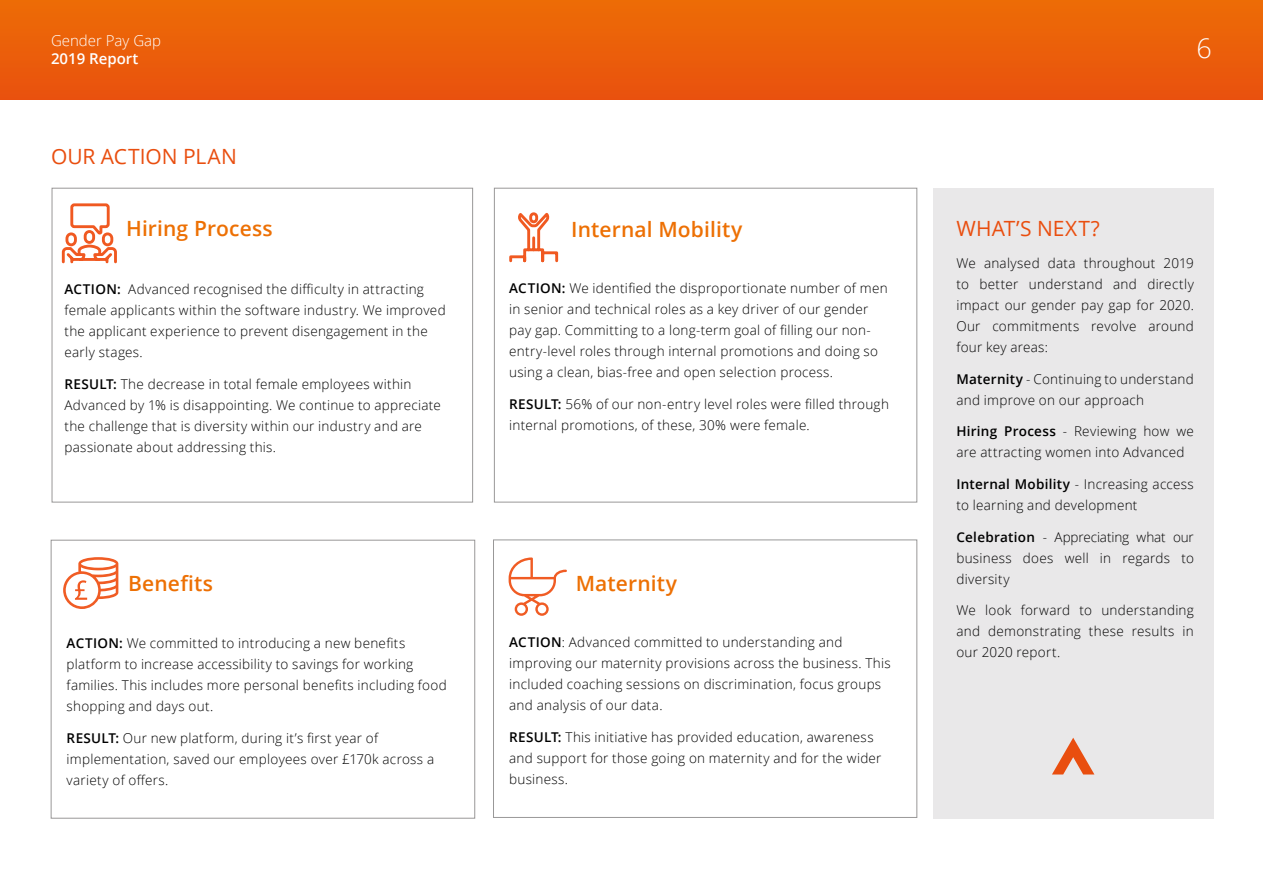
<style>
.page{position:relative;width:1263px;height:893px;background:#fff}
.page>*{position:absolute;margin:0;border:0;box-sizing:border-box;transform-origin:0 0}
.t1{font:300 27px "Open Sans";color:#fff}
.t2{font:600 21px "Open Sans";letter-spacing:.005em;color:#ed7004}
.t3{font:21px "Open Sans";color:#e94e0f}
.t4{font:300 15px "Open Sans";color:#fff}
.t5{font:600 15px "Open Sans";color:#fff}
.t6{font:300 13.5px/21px "Open Sans";letter-spacing:.02em;color:#000}
.s1{font-weight:600}
</style>
<div class="page">
<svg style="left:0;top:0;width:1263px;height:100px;background:#ea5e0a"></svg>
<div style="left:933px;top:188px;width:280px;height:631px;background:#e9e8e9"></div>
<svg style="left:61px;top:203px;width:56px;height:61px"></svg>
<svg style="left:63px;top:557px;width:55px;height:52px"></svg>
<svg style="left:509px;top:212px;width:50px;height:51px"></svg>
<div style="left:493px;top:539px;width:424px;height:279px;border:1px solid #999898"></div>
<div style="left:51px;top:540px;width:424px;height:279px;border:1px solid #999898"></div>
<div style="left:494px;top:188px;width:423px;height:314px;border:1px solid #999898"></div>
<div style="left:52px;top:188px;width:421px;height:314px;border:1px solid #999898"></div>
<svg style="left:1052px;top:738px;width:42px;height:36px"></svg>
<svg style="left:509px;top:557px;width:58px;height:59px"></svg>
<p class="t4" style="left:51px;top:30px;width:112px">Gender Pay Gap</p>
<p class="t5" style="left:51px;top:48px;width:89px">2019 Report</p>
<h2 class="t3" style="left:51px;top:142px;width:187px">OUR ACTION PLAN</h2>
<h2 class="t2" style="left:126px;top:214px;width:148px">Hiring Process</h2>
<h2 class="t2" style="left:571px;top:215px;width:173px">Internal Mobility</h2>
<p class="t6" style="left:64px;top:278px;width:383px"><span class="s1">ACTION:</span> Advanced recognised the difficulty in attracting female applicants within the software industry. We improved the applicant experience to prevent disengagement in the early stages.</p>
<p class="t6" style="left:64px;top:373px;width:378px"><span class="s1">RESULT:</span> The decrease in total female employees within Advanced by 1% is disappointing. We continue to appreciate the challenge that is diversity within our industry and are passionate about addressing this.</p>
<p class="t6" style="left:509px;top:277px;width:380px"><span class="s1">ACTION:</span> We identified the disproportionate number of men in senior and technical roles as a key driver of our gender pay gap. Committing to a long-term goal of filling our non&shy;entry-level roles through internal promotions and doing so using a clean, bias-free and open selection process.</p>
<p class="t6" style="left:509px;top:393px;width:381px"><span class="s1">RESULT:</span> 56% of our non-entry level roles were filled through internal promotions, of these, 30% were female.</p>
<h2 class="t2" style="left:128px;top:569px;width:87px">Benefits</h2>
<h2 class="t2" style="left:576px;top:569px;width:103px">Maternity</h2>
<p class="t6" style="left:67px;top:632px;width:382px"><span class="s1">ACTION:</span> We committed to introducing a new benefits platform to increase accessibility to savings for working families. This includes more personal benefits including food shopping and days out.</p>
<p class="t6" style="left:67px;top:727px;width:369px"><span class="s1">RESULT:</span> Our new platform, during it’s first year of implementation, saved our employees over £170k across a variety of offers.</p>
<p class="t6" style="left:509px;top:631px;width:383px"><span class="s1">ACTION</span>: Advanced committed to understanding and improving our maternity provisions across the business. This included coaching sessions on discrimination, focus groups and analysis of our data.</p>
<p class="t6" style="left:509px;top:726px;width:374px"><span class="s1">RESULT:</span> This initiative has provided education, awareness and support for those going on maternity and for the wider business.</p>
<h1 class="t1" style="left:1196px;top:30px;width:17px">6</h1>
<h2 class="t3" style="left:956px;top:214px;width:145px">WHAT’S NEXT?</h2>
<p class="t6" style="left:956px;top:252px;width:239px;text-align:justify">We analysed data throughout 2019 to better understand and directly impact our gender pay gap for 2020.<br>Our commitments revolve around four key areas:</p>
<p class="t6" style="left:956px;top:368px;width:239px"><span class="s1">Maternity</span> - Continuing to understand and improve on our approach</p>
<p class="t6" style="left:956px;top:421px;width:239px"><span class="s1">Hiring Process</span> - Reviewing how we are attracting women into Advanced</p>
<p class="t6" style="left:956px;top:473px;width:239px"><span class="s1">Internal Mobility</span> - Increasing access to learning and development</p>
<p class="t6" style="left:956px;top:526px;width:239px;text-align:justify"><span class="s1">Celebration</span> - Appreciating what our business does well in regards to diversity</p>
<p class="t6" style="left:956px;top:599px;width:239px;text-align:justify">We look forward to understanding and demonstrating these results in our 2020 report.</p>
</div>
